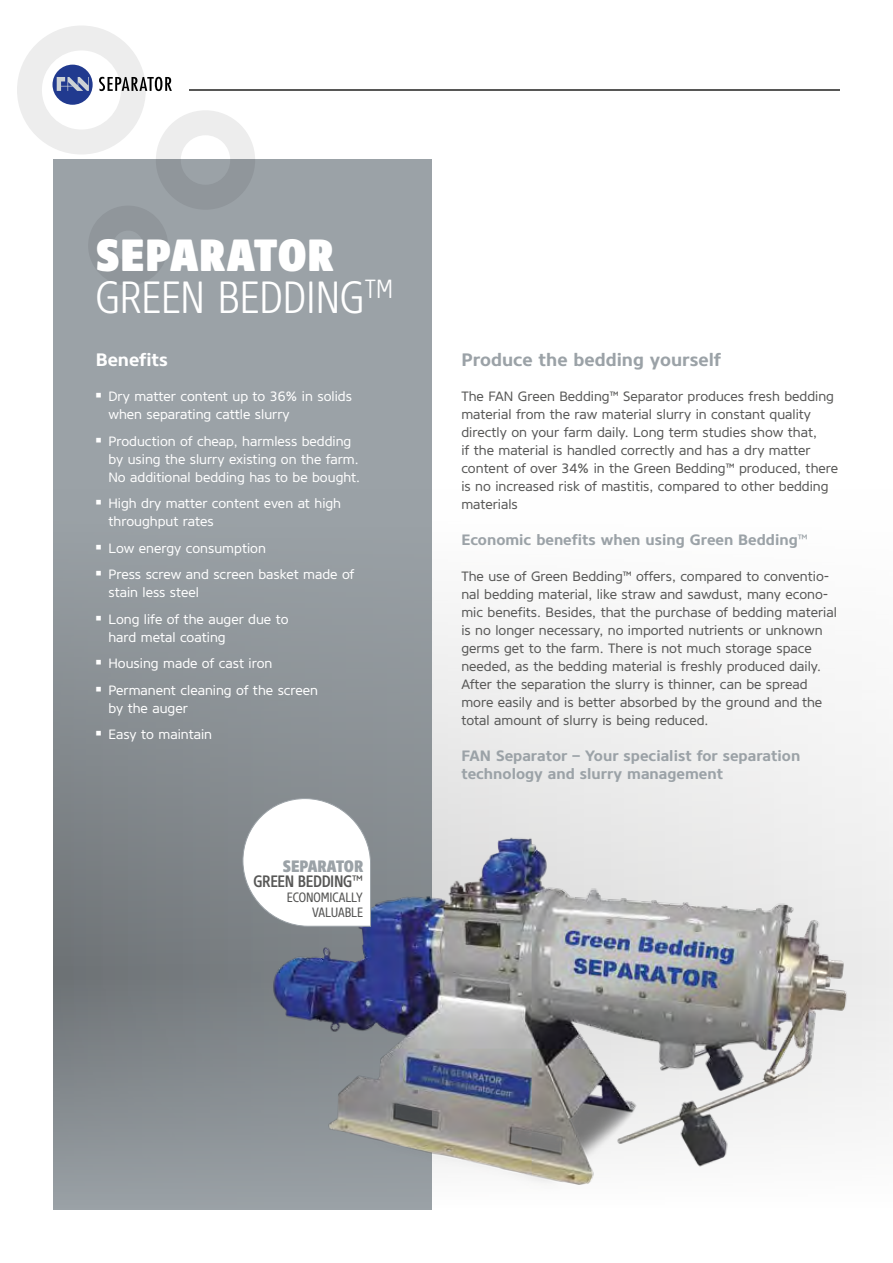
<style>
.page{position:relative;width:893px;height:1263px;background:#fff}
.page>*{position:absolute;margin:0;border:0;box-sizing:border-box;transform-origin:0 0}
.t1{font:300 45px "Core Sans NR37 Cn";color:#fff}
.t2{font:900 45px "Core Sans NR97 Cn";letter-spacing:.015em;color:#fff}
.t3{font:700 18px "Core Sans NR65";color:#9ba2a7}
.t4{font:700 18px "Core Sans NR65";color:#fff}
.t5{font:500 16.5px "Core Sans NR57 Cn";letter-spacing:-.015em;color:#575756}
.t6{font:800 16.5px "Core Sans NR87 Cn";letter-spacing:-.005em;color:#9ba2a7}
.t7{font:700 15px/18px "Core Sans NR65";color:#9ba2a7}
.t8{font:13.5px/18px "Core Sans NR45";color:#575756}
.t9{font:13.5px/18px "Core Sans NR45";color:#fff}
.t10{font:13.5px/15px "Core Sans NR47 Cn";letter-spacing:-.005em;color:#575756;text-align:right}
.s1{font-family:"Core Sans NR45";font-weight:400}
</style>
<div class="page">
<div style="left:42px;top:481px;width:851px;height:729px;background:#f7f7f7"></div>
<svg style="left:53px;top:159px;width:379px;height:1051px;fill:#949ba0"></svg>
<hr style="left:189px;top:89px;width:651px;height:2px;background:#575756">
<svg style="left:17px;top:26px;width:238px;height:260px"></svg>
<img style="left:255px;top:772px;width:602px;height:426px">
<svg style="left:242px;top:798px;width:129px;height:129px"></svg>
<h1 class="t2" style="left:96px;top:226px;width:239px">SEPARATOR</h1>
<h1 class="t1" style="left:96px;top:268px;width:299px">GREEN BEDDING<sup>TM</sup></h1>
<h2 class="t4" style="left:96px;top:348px;width:74px">Benefits</h2>
<p class="t9" style="left:108px;top:387px;width:245px;text-indent:-13px"><sup>■</sup> Dry matter content up to 36% in solids when separating cattle slurry</p>
<p class="t9" style="left:108px;top:432px;width:253px;text-indent:-13px"><sup>■</sup> Production of cheap, harmless bedding by using the slurry existing on the farm.<br>No additional bedding has to be bought.</p>
<p class="t9" style="left:108px;top:494px;width:234px;text-indent:-13px"><sup>■</sup> High dry matter content even at high throughput rates</p>
<p class="t9" style="left:96px;top:539px;width:172px"><sup>■</sup> Low energy consumption</p>
<p class="t9" style="left:108px;top:565px;width:247px;text-indent:-13px"><sup>■</sup> Press screw and screen basket made of stain less steel</p>
<p class="t9" style="left:108px;top:610px;width:182px;text-indent:-13px"><sup>■</sup> Long life of the auger due to hard metal coating</p>
<p class="t9" style="left:96px;top:654px;width:178px"><sup>■</sup> Housing made of cast iron</p>
<p class="t9" style="left:108px;top:681px;width:211px;text-indent:-13px"><sup>■</sup> Permanent cleaning of the screen by the auger</p>
<p class="t9" style="left:96px;top:725px;width:118px"><sup>■</sup> Easy to maintain</p>
<p class="t6" style="left:283px;top:855px;width:82px">SEPARATOR</p>
<p class="t5" style="left:253px;top:870px;width:111px">GREEN BEDDING<span class="s1">™</span></p>
<p class="t10" style="left:287px;top:889px;width:78px">ECONOMICALLY<br>VALUABLE</p>
<h2 class="t3" style="left:461px;top:348px;width:261px">Produce the bedding yourself</h2>
<p class="t8" style="left:461px;top:387px;width:378px">The FAN Green Bedding™ Separator produces fresh bedding material from the raw material slurry in constant quality directly on your farm daily. Long term studies show that,<br>if the material is handled correctly and has a dry matter content of over 34% in the Green Bedding™ produced, there is no increased risk of mastitis, compared to other bedding materials</p>
<p class="t7" style="left:461px;top:531px;width:348px">Economic benefits when using Green Bedding<span class="s1">™</span></p>
<p class="t8" style="left:461px;top:567px;width:377px">The use of Green Bedding™ offers, compared to conventio&shy;nal bedding material, like straw and sawdust, many econo&shy;mic benefits. Besides, that the purchase of bedding material is no longer necessary, no imported nutrients or unknown germs get to the farm. There is not much storage space needed, as the bedding material is freshly produced daily.<br>After the separation the slurry is thinner, can be spread more easily and is better absorbed by the ground and the total amount of slurry is being reduced.</p>
<p class="t7" style="left:461px;top:747px;width:340px">FAN Separator – Your specialist for separation technology and slurry management</p>
</div>
